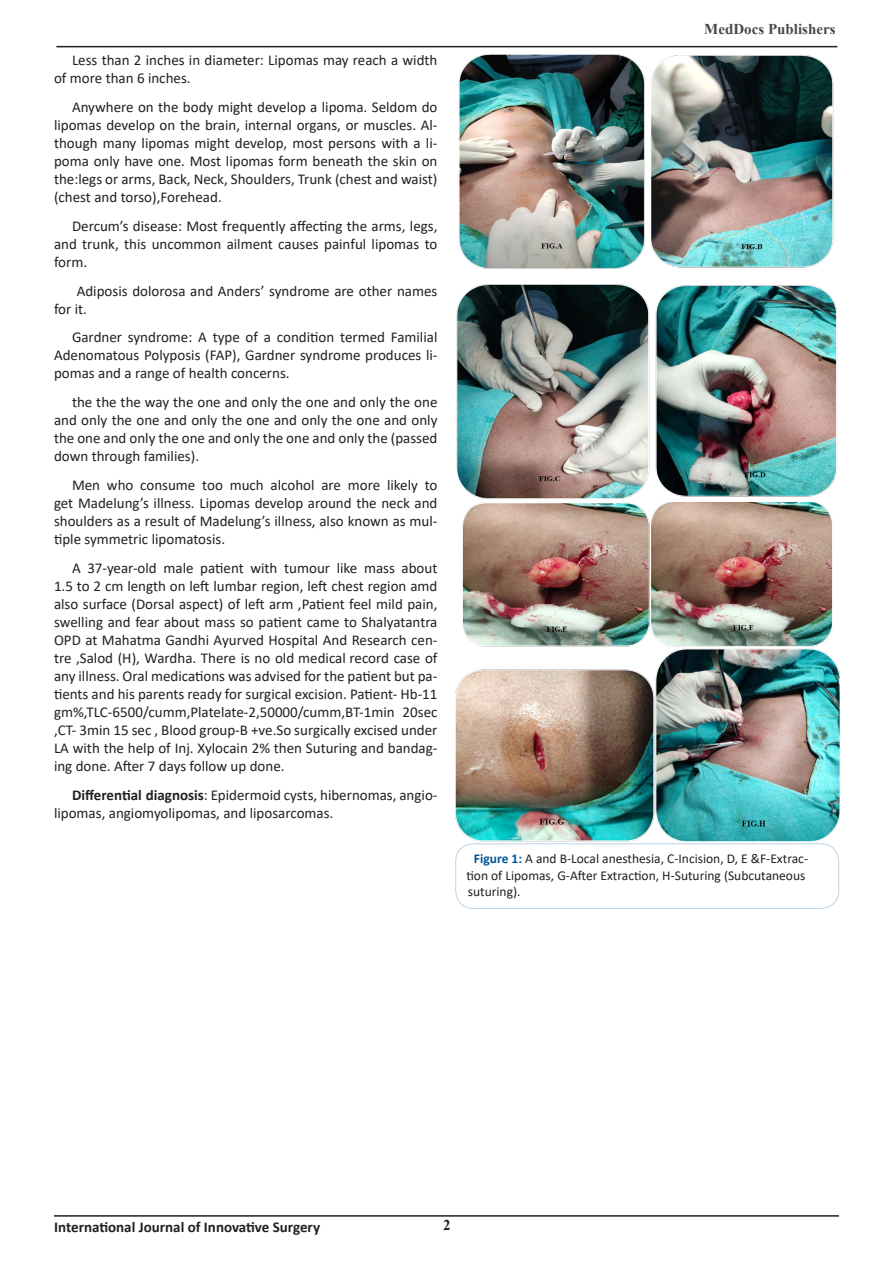
<style>
.page{position:relative;width:893px;height:1263px;background:#fff}
.page>*{position:absolute;margin:0;border:0;box-sizing:border-box;transform-origin:0 0}
.Body_Text{font:15px/18px "Calibri";color:#231f20;text-align:justify}
.Body_Text-2{font:15px/18px "Calibri";color:#202124}
.t1{font:700 15px "Calibri";color:#231f20}
.t2{font:700 15px "Times New Roman";color:#464b47}
.t3{font:700 15px "Times New Roman";color:#231f20}
.t4{font:13.5px/16.5px "Calibri";color:#231f20}
.s1{font-weight:700;color:#231f20}
.s2{font-weight:700;color:#005596}
</style>
<div class="page">
<hr style="left:56px;top:46px;width:781px;height:1px;background:#231f20">
<hr style="left:54px;top:1215px;width:785px;height:2px;background:#231f20">
<img style="left:456px;top:54px;width:381px;height:444px">
<img style="left:455px;top:503px;width:384px;height:338px">
<div style="left:455px;top:844px;width:384px;height:64px;border:1px solid #bfd4e5;border-radius:18px"></div>
<p class="Body_Text" style="left:54px;top:51px;width:385px;text-indent:18px">Less than 2 inches in diameter: Lipomas may reach a width of more than 6 inches.</p>
<p class="Body_Text" style="left:54px;top:98px;width:385px;text-indent:18px">Anywhere on the body might develop a lipoma. Seldom do lipomas develop on the brain, internal organs, or muscles. Al&shy;though many lipomas might develop, most persons with a li&shy;poma only have one. Most lipomas form beneath the skin on the:legs or arms, Back, Neck, Shoulders, Trunk (chest and waist) (chest and torso),Forehead.</p>
<p class="Body_Text" style="left:54px;top:216px;width:385px;text-indent:18px">Dercum’s disease: Most frequently affecting the arms, legs, and trunk, this uncommon ailment causes painful lipomas to form.</p>
<p class="Body_Text" style="left:54px;top:281px;width:385px;text-indent:23px">Adiposis dolorosa and Anders’ syndrome are other names for it.</p>
<p class="Body_Text" style="left:54px;top:328px;width:385px;text-indent:18px">Gardner syndrome: A type of a condition termed Familial Adenomatous Polyposis (FAP), Gardner syndrome produces li&shy;pomas and a range of health concerns.</p>
<p class="Body_Text" style="left:54px;top:393px;width:385px;text-indent:18px">the the the way the one and only the one and only the one and only the one and only the one and only the one and only the one and only the one and only the one and only the (passed down through families).</p>
<p class="Body_Text" style="left:54px;top:476px;width:385px;text-indent:18px">Men who consume too much alcohol are more likely to get Madelung’s illness. Lipomas develop around the neck and shoulders as a result of Madelung’s illness, also known as mul&shy;tiple symmetric lipomatosis.</p>
<p class="Body_Text" style="left:54px;top:558px;width:385px;text-indent:18px">A 37-year-old male patient with tumour like mass about 1.5 to 2 cm length on left lumbar region, left chest region amd also surface (Dorsal aspect) of left arm ,Patient feel mild pain, swelling and fear about mass so patient came to Shalyatantra OPD at Mahatma Gandhi Ayurved Hospital And Research cen&shy;tre ,Salod (H), Wardha. There is no old medical record case of any illness. Oral medications was advised for the patient but pa&shy;tients and his parents ready for surgical excision. Patient- Hb-11 gm%,TLC-6500/cumm,Platelate-2,50000/cumm,BT-1min 20sec ,CT- 3min 15 sec , Blood group-B +ve.So surgically excised under LA with the help of Inj. Xylocain 2% then Suturing and bandag&shy;ing done. After 7 days follow up done.</p>
<p class="Body_Text-2" style="left:54px;top:785px;width:385px;text-indent:18px"><span class="s1">Differential diagnosis</span>: Epidermoid cysts, hibernomas, angio&shy;lipomas, angiomyolipomas, and liposarcomas.</p>
<p class="t2" style="left:704px;top:19px;width:133px">MedDocs Publishers</p>
<p class="t4" style="left:466px;top:850px;width:343px;text-indent:8px"><span class="s2">Figure 1:</span> A and B-Local anesthesia, C-Incision, D, E &amp;F-Extrac&shy;tion of Lipomas, G-After Extraction, H-Suturing (Subcutaneous suturing).</p>
<p class="t1" style="left:54px;top:1216px;width:267px">International Journal of Innovative Surgery</p>
<p class="t3" style="left:443px;top:1214px;width:9px">2</p>
</div>
